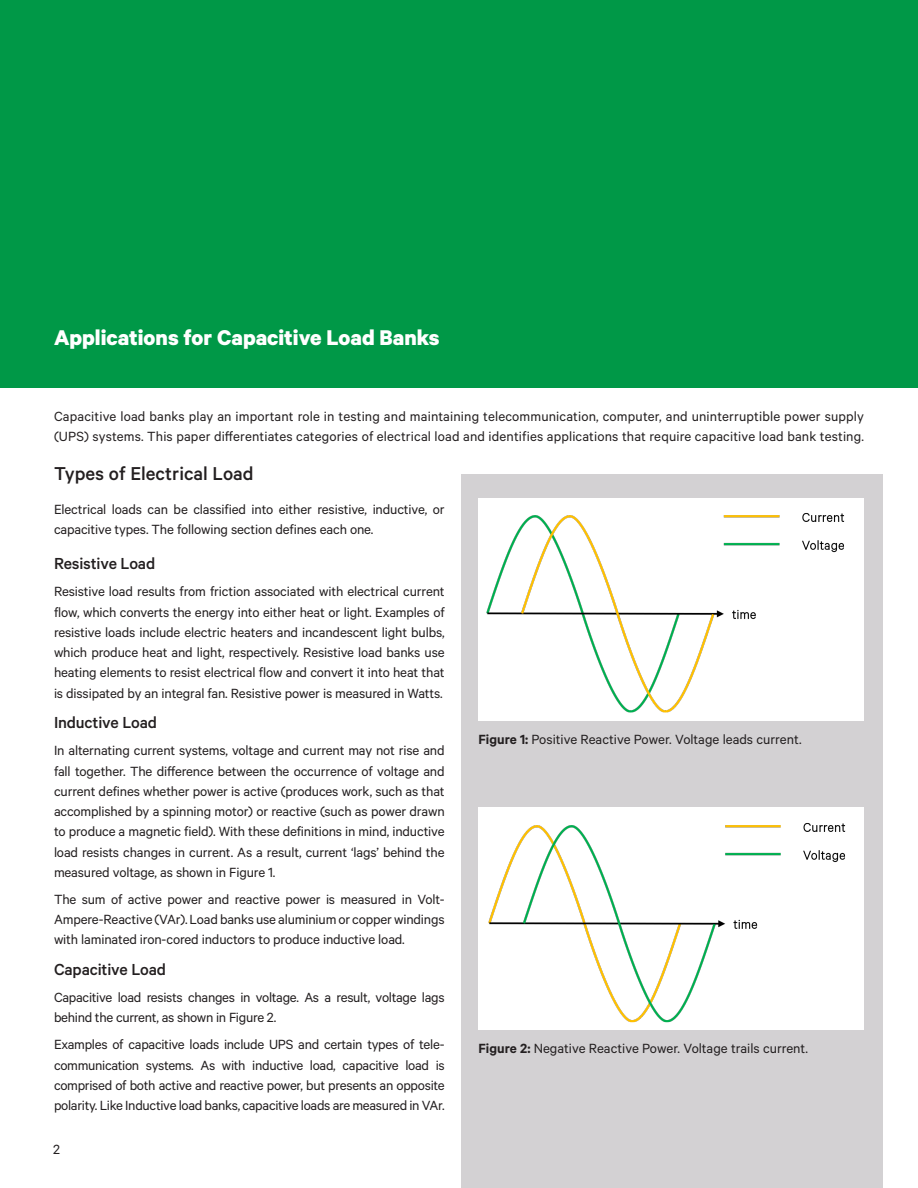
<style>
.page{position:relative;width:918px;height:1188px;background:#fff}
.page>*{position:absolute;margin:0;border:0;box-sizing:border-box;transform-origin:0 0}
.Cover_text{font:700 24px "Calibre";color:#fff}
.heading_black{font:500 21px "Calibre";color:#231f20}
.Body_text{font:500 18px "Calibre";letter-spacing:-.01em;color:#231f20}
.heading_black-2{font:500 18px "Calibre";letter-spacing:-.01em;color:#231f20}
.Body_text-2{font:15px/20.2px "Calibre";letter-spacing:-.01em;color:#231f20;text-align:justify}
.Body_text-3{font:15px/20.2px "Calibre";letter-spacing:.01em;color:#231f20}
.Reference{font:15px "Calibre";color:#231f20}
.s1{font-weight:600}
</style>
<div class="page">
<div style="left:461px;top:474px;width:421px;height:714px;background:#d3d1d3"></div>
<div style="left:0;top:0;width:918px;height:387px;background:#009847"></div>
<div style="left:478px;top:498px;width:386px;height:222px;background:#fff"></div>
<img style="left:486px;top:513px;width:359px;height:200px">
<div style="left:478px;top:808px;width:386px;height:222px;background:#fff"></div>
<img style="left:488px;top:823px;width:358px;height:200px">
<p class="Cover_text" style="left:54px;top:323px;width:387px">Applications for Capacitive Load Banks</p>
<p class="Body_text-3" style="left:54px;top:406px;width:812px">Capacitive load banks play an important role in testing and maintaining telecommunication, computer, and uninterruptible power supply (UPS) systems. This paper differentiates categories of electrical load and identifies applications that require capacitive load bank testing.</p>
<p class="heading_black" style="left:54px;top:461px;width:201px">Types of Electrical Load</p>
<p class="Body_text-2" style="left:54px;top:499px;width:392px">Electrical loads can be classified into either resistive, inductive, or capacitive types. The following section defines each one.</p>
<p class="heading_black-2" style="left:54px;top:553px;width:103px">Resistive Load</p>
<p class="Body_text-2" style="left:54px;top:581px;width:392px">Resistive load results from friction associated with electrical current flow, which converts the energy into either heat or light. Examples of resistive loads include electric heaters and incandescent light bulbs, which produce heat and light, respectively. Resistive load banks use heating elements to resist electrical flow and convert it into heat that is dissipated by an integral fan. Resistive power is measured in Watts.</p>
<p class="Body_text" style="left:54px;top:712px;width:105px">Inductive Load</p>
<p class="Body_text-2" style="left:54px;top:740px;width:392px">In alternating current systems, voltage and current may not rise and fall together. The difference between the occurrence of voltage and current defines whether power is active (produces work, such as that accomplished by a spinning motor) or reactive (such as power drawn to produce a magnetic field). With these definitions in mind, inductive load resists changes in current. As a result, current ‘lags’ behind the measured voltage, as shown in Figure 1.</p>
<p class="Body_text-2" style="left:54px;top:888px;width:392px">The sum of active power and reactive power is measured in Volt-Ampere-Reactive (VAr). Load banks use aluminium or copper windings with laminated iron-cored inductors to produce inductive load.</p>
<p class="Body_text" style="left:54px;top:959px;width:114px">Capacitive Load</p>
<p class="Body_text-2" style="left:54px;top:987px;width:392px">Capacitive load resists changes in voltage. As a result, voltage lags behind the current, as shown in Figure 2.</p>
<p class="Body_text-2" style="left:54px;top:1034px;width:392px">Examples of capacitive loads include UPS and certain types of tele&shy;communication systems. As with inductive load, capacitive load is comprised of both active and reactive power, but presents an opposite polarity. Like Inductive load banks, capacitive loads are measured in VAr.</p>
<p class="Body_text-2" style="left:53px;top:1139px;width:8px">2</p>
<p class="Reference" style="left:478px;top:730px;width:325px"><span class="s1">Figure 1:</span> Positive Reactive Power. Voltage leads current.</p>
<p class="Reference" style="left:478px;top:1040px;width:331px"><span class="s1">Figure 2:</span> Negative Reactive Power. Voltage trails current.</p>
</div>
